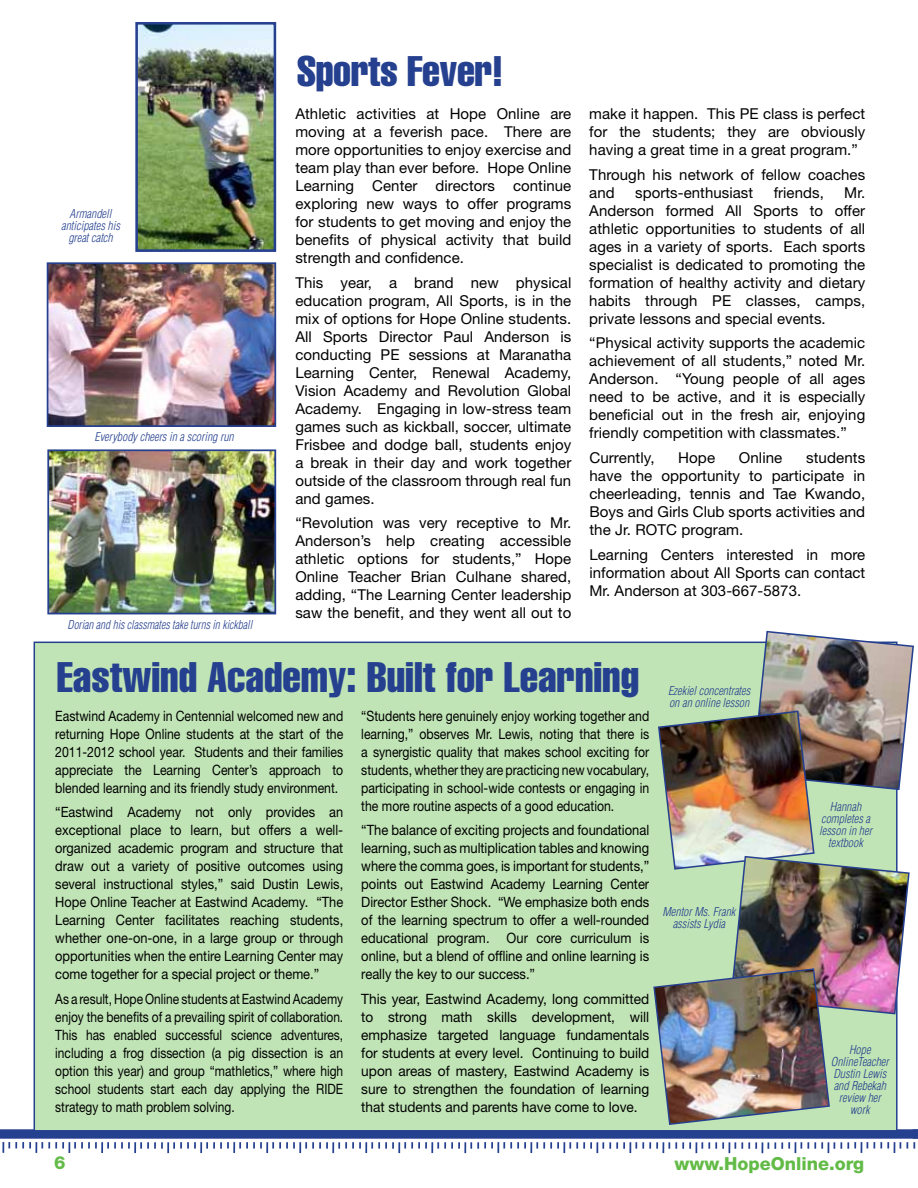
<style>
.page{position:relative;width:918px;height:1188px;background:#fff}
.page>*{position:absolute;margin:0;border:0;box-sizing:border-box;transform-origin:0 0}
.t1{font:42px "Helvetica LT Std Comp";color:#25408f}
.t2{font:800 18px "Helvetica Neue LT Std";color:#62bb46}
.t3{font:15px/18px "Helvetica Neue LT Std";letter-spacing:.005em;color:#000;text-align:justify}
.t4{font:14.25px/18px "Helvetica Neue LT Std";color:#000;text-align:justify;scale:.86 1}
.t5{font:14.25px/18px "Helvetica Neue LT Std";color:#000;text-align:justify;scale:.9 1}
.t6{font:14.25px/18px "Helvetica Neue LT Std";color:#000;text-align:justify;scale:.91 1}
.t7{font:14.25px/18px "Helvetica Neue LT Std";color:#000;text-align:justify;scale:.84 1}
.t8{font:14.25px/18px "Helvetica Neue LT Std";color:#000;text-align:justify;scale:.96 1}
.t9{font:italic 300 condensed 12px/12px "Helvetica LT Std";color:#25408f;text-align:center}
.t10{font:italic 300 condensed 12px "Helvetica LT Std";color:#25408f;scale:.93 1}
</style>
<div class="page">
<img style="left:139px;top:26px;width:133px;height:222px">
<div style="left:135px;top:22px;width:141px;height:230px;border:3px solid #25408f"></div>
<img style="left:50px;top:452px;width:223px;height:159px">
<div style="left:47px;top:449px;width:229px;height:165px;border:2px solid #25408f"></div>
<img style="left:50px;top:265px;width:223px;height:159px">
<div style="left:47px;top:262px;width:229px;height:165px;border:2px solid #25408f"></div>
<img style="left:0;top:630px;width:918px;height:523px">
<p class="t9" style="left:61px;top:208px;width:60px">Armandell anticipates his great catch</p>
<p class="t9" style="left:94px;top:430px;width:141px">Everybody cheers in a scoring run</p>
<p class="t10" style="left:67px;top:617px;width:200px">Dorian and his classmates take turns in kickball</p>
<h1 class="t1" style="left:297px;top:44px;width:208px">Sports Fever!</h1>
<p class="t3" style="left:295px;top:104px;width:277px">Athletic activities at Hope Online are moving at a feverish pace. There are more opportunities to enjoy exercise and team play than ever before. Hope Online Learning Center directors continue exploring new ways to offer programs for students to get moving and enjoy the benefits of physical activity that build strength and confidence.</p>
<p class="t3" style="left:295px;top:273px;width:277px">This year, a brand new physical education program, All Sports, is in the mix of options for Hope Online students.<br>All Sports Director Paul Anderson is conducting PE sessions at Maranatha Learning Center, Renewal Academy, Vision Academy and Revolution Global Academy. Engaging in low-stress team games such as kickball, soccer, ultimate Frisbee and dodge ball, students enjoy a break in their day and work together outside of the classroom through real fun and games.</p>
<p class="t3" style="left:295px;top:514px;width:277px">“Revolution was very receptive to Mr.<br>Anderson’s help creating accessible athletic options for students,” Hope Online Teacher Brian Culhane shared, adding, “The Learning Center leadership saw the benefit, and they went all out to</p>
<p class="t3" style="left:589px;top:104px;width:277px">make it happen. This PE class is perfect for the students; they are obviously having a great time in a great program.”</p>
<p class="t3" style="left:589px;top:165px;width:277px">Through his network of fellow coaches and</p>
<p class="t3" style="left:635px;top:183px;width:120px">sports-enthusiast</p>
<p class="t3" style="left:774px;top:183px;width:52px">friends,</p>
<p class="t3" style="left:589px;top:183px;width:277px;text-indent:255px">Mr.<br>Anderson formed All Sports to offer athletic opportunities to students of all ages in a variety of sports. Each sports specialist is dedicated to promoting the formation of healthy activity and dietary habits through PE classes, camps, private lessons and special events.</p>
<p class="t3" style="left:589px;top:334px;width:277px">“Physical activity supports the academic achievement of all students,” noted Mr.<br>Anderson. “Young people of all ages need to be active, and it is especially beneficial out in the fresh air, enjoying friendly competition with classmates.”</p>
<p class="t3" style="left:589px;top:449px;width:67px">Currently,</p>
<p class="t3" style="left:678px;top:449px;width:38px">Hope</p>
<p class="t3" style="left:739px;top:449px;width:45px">Online</p>
<p class="t3" style="left:589px;top:449px;width:277px;text-indent:217px">students have the opportunity to participate in cheerleading, tennis and Tae Kwando, Boys and Girls Club sports activities and the Jr. ROTC program.</p>
<p class="t3" style="left:589px;top:545px;width:277px">Learning Centers interested in more information about All Sports can contact Mr. Anderson at 303-667-5873.</p>
<h1 class="t1" style="left:57px;top:650px;width:584px">Eastwind Academy: Built for Learning</h1>
<p class="t4" style="left:55px;top:706px;width:336px">Eastwind Academy in Centennial welcomed new and returning Hope Online students at the start of the 2011-2012 school year. Students and their families appreciate the Learning Center’s approach to blended learning and its friendly study environment.</p>
<p class="t5" style="left:55px;top:803px;width:322px">“Eastwind Academy not only provides an exceptional place to learn, but offers a well&shy;organized academic program and structure that draw out a variety of positive outcomes using several instructional styles,” said Dustin Lewis, Hope Online Teacher at Eastwind Academy. “The Learning Center facilitates reaching students, whether one-on-one, in a large group or through opportunities when the entire Learning Center may come together for a special project or theme.”</p>
<p class="t7" style="left:55px;top:990px;width:344px">As a result, Hope Online students at Eastwind Academy enjoy the benefits of a prevailing spirit of collaboration.<br>This has enabled successful science adventures, including a frog dissection (a pig dissection is an option this year) and group “mathletics,” where high school students start each day applying the RIDE strategy to math problem solving.</p>
<p class="t4" style="left:361px;top:706px;width:336px">“Students here genuinely enjoy working together and learning,” observes Mr. Lewis, noting that there is a synergistic quality that makes school exciting for students, whether they are practicing new vocabulary, participating in school-wide contests or engaging in the more routine aspects of a good education.</p>
<p class="t6" style="left:361px;top:821px;width:318px">“The balance of exciting projects and foundational learning, such as multiplication tables and knowing where the comma goes, is important for students,” points out Eastwind Academy Learning Center Director Esther Shock. “We emphasize both ends of the learning spectrum to offer a well-rounded educational program. Our core curriculum is online, but a blend of offline and online learning is really the key to our success.”</p>
<p class="t8" style="left:361px;top:990px;width:302px">This year, Eastwind Academy, long committed to strong math skills development, will emphasize targeted language fundamentals for students at every level. Continuing to build upon areas of mastery, Eastwind Academy is sure to strengthen the foundation of learning that students and parents have come to love.</p>
<p class="t9" style="left:668px;top:685px;width:84px;text-align:left">Ezekiel concentrates on an online lesson</p>
<p class="t9" style="left:662px;top:906px;width:75px">Mentor Ms. Frank assists Lydia</p>
<p class="t9" style="left:819px;top:801px;width:54px">Hannah completes a lesson in her textbook</p>
<p class="t9" style="left:831px;top:1043px;width:59px">Hope<br>OnlineTeacher<br>Dustin Lewis and Rebekah review her work</p>
<p class="t2" style="left:54px;top:1152px;width:13px">6</p>
<p class="t2" style="left:674px;top:1153px;width:191px">www.HopeOnline.org</p>
</div>
